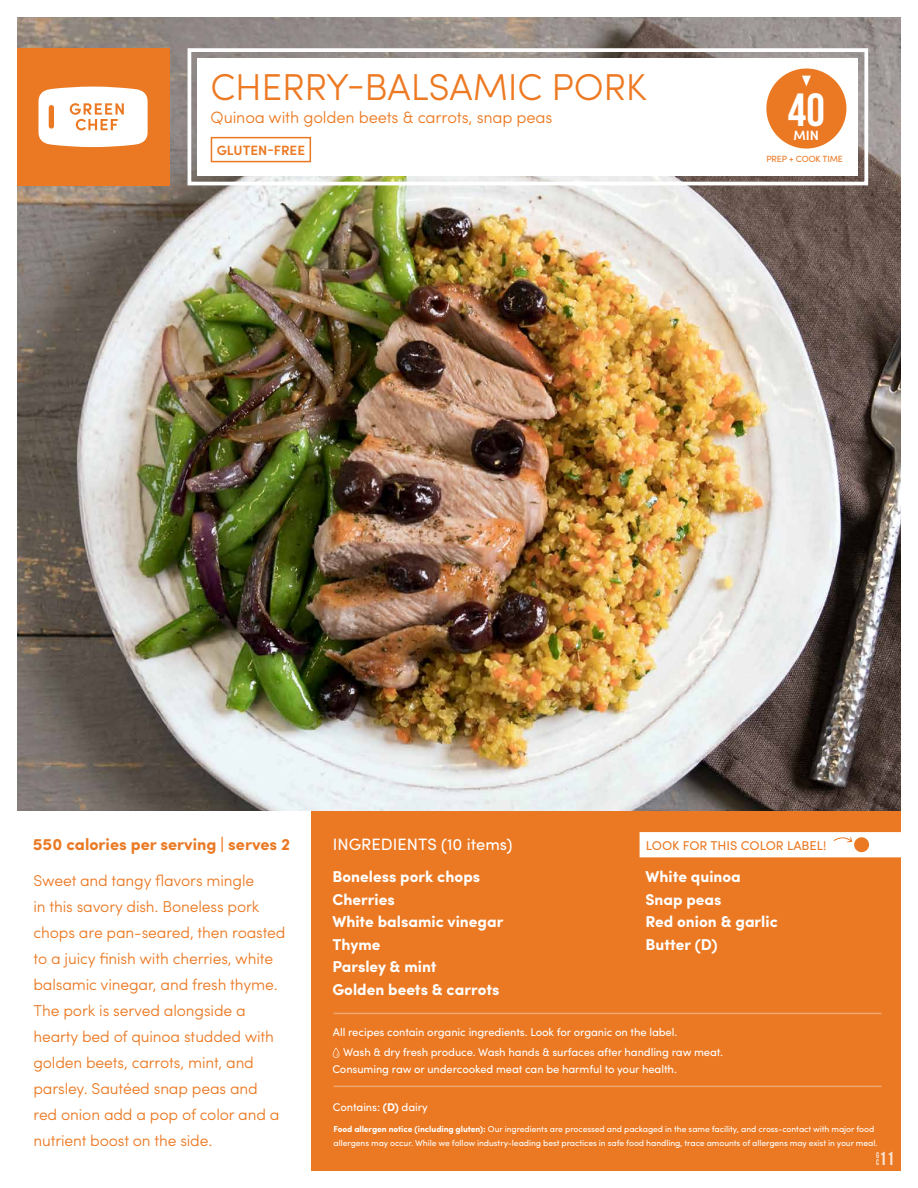
<style>
.page{position:relative;width:918px;height:1188px;background:#fff}
.page>*{position:absolute;margin:0;border:0;box-sizing:border-box;transform-origin:0 0}
.t1{font:46.5px "Bebas Neue";color:#fff}
.t2{font:300 37.5px "Sofia Pro";letter-spacing:-.01em;color:#ed7a23}
.t3{font:18.75px "Bebas Neue";color:#fff}
.t4{font:300 16.5px "Sofia Pro";letter-spacing:-.01em;color:#ed7a23}
.t5{font:700 16.5px "Sofia Pro";color:#eb7923}
.t6{font:16.5px "Sofia Pro";color:#fff}
.t7{font:300 15.75px/26px "Sofia Pro";letter-spacing:-.01em;color:#eb7923}
.t8{font:700 15.75px/22.5px "Sofia Pro";color:#fff}
.t9{font:600 13.5px "Sofia Pro";color:#eb7923}
.t10{font:600 13.5px "Sofia Pro";color:#fff}
.t11{font:12.75px "Sofia Pro";color:#eb7923}
.t12{font:11.25px/20.1px "Sofia Pro";letter-spacing:-.01em;color:#fff}
.t13{font:9px "Sofia Pro";letter-spacing:-.01em;color:#eb7923}
.t14{font:8.7px/13.5px "Sofia Pro";letter-spacing:-.01em;color:#fff}
.t15{font:8.25px/7.5px "Bebas Neue";color:#fff}
.s1{font-weight:700}
</style>
<div class="page">
<img style="left:17px;top:17px;width:884px;height:794px">
<div style="left:188px;top:48px;width:680px;height:137px;border:4px solid #fff"></div>
<div style="left:197px;top:58px;width:661px;height:117px;background:#fff"></div>
<div style="left:17px;top:48px;width:152px;height:137px;background:#eb7923"></div>
<svg style="left:39px;top:87px;width:109px;height:60px;background:#fbebde"></svg>
<div style="left:765px;top:67px;width:83px;height:83px;background:#eb7923;border-radius:50%"></div>
<div style="left:763px;top:65px;width:86px;height:87px;border:3px solid #fffffe;border-radius:50%"></div>
<svg style="left:802px;top:76px;width:9px;height:10px"></svg>
<div style="left:311px;top:811px;width:590px;height:360px;background:#eb7923"></div>
<div style="left:640px;top:832px;width:267px;height:25px;background:#fff;border:2px solid #fff"></div>
<div style="left:854px;top:837px;width:15px;height:15px;background:#eb7923;border-radius:50%"></div>
<svg style="left:833px;top:834px;width:20px;height:9px"></svg>
<div style="left:211px;top:137px;width:100px;height:25px;border:2px solid #eb7923"></div>
<svg style="left:333px;top:1048px;width:6px;height:10px"></svg>
<hr style="left:334px;top:1013px;width:548px;height:1px;background:#fff">
<hr style="left:334px;top:1086px;width:548px;height:1px;background:#fff">
<h2 class="t2" style="left:211px;top:59px;width:438px">CHERRY-BALSAMIC PORK</h2>
<p class="t4" style="left:211px;top:105px;width:343px">Quinoa with golden beets &amp; carrots, snap peas</p>
<p class="t9" style="left:217px;top:140px;width:90px">GLUTEN-FREE</p>
<h1 class="t1" style="left:788px;top:85px;width:38px">40</h1>
<p class="t10" style="left:794px;top:125px;width:27px">MIN</p>
<p class="t13" style="left:766px;top:152px;width:78px">PREP + COOK TIME</p>
<p class="t5" style="left:33px;top:831px;width:259px">550 calories per serving | serves 2</p>
<p class="t6" style="left:333px;top:832px;width:181px">INGREDIENTS (10 items)</p>
<p class="t11" style="left:646px;top:836px;width:182px">LOOK FOR THIS COLOR LABEL!</p>
<p class="t7" style="left:33px;top:866px;width:254px">Sweet and tangy flavors mingle<br>in this savory dish. Boneless pork chops are pan-seared, then roasted to a juicy finish with cherries, white balsamic vinegar, and fresh thyme.<br>The pork is served alongside a hearty bed of quinoa studded with golden beets, carrots, mint, and parsley. Sautéed snap peas and red onion add a pop of color and a nutrient boost on the side.</p>
<p class="t8" style="left:332px;top:864px;width:172px">Boneless pork chops<br>Cherries<br>White balsamic vinegar<br>Thyme<br>Parsley &amp; mint<br>Golden beets &amp; carrots</p>
<p class="t8" style="left:646px;top:865px;width:134px">White quinoa<br>Snap peas<br>Red onion &amp; garlic<br>Butter (D)</p>
<p class="t12" style="left:343px;top:1021px;width:381px;text-indent:-10px">All recipes contain organic ingredients. Look for organic on the label.<br>Wash &amp; dry fresh produce. Wash hands &amp; surfaces after handling raw meat.</p>
<p class="t12" style="left:332px;top:1058px;width:346px">Consuming raw or undercooked meat can be harmful to your health.</p>
<p class="t12" style="left:333px;top:1096px;width:96px">Contains: <span class="s1">(D)</span> dairy</p>
<p class="t14" style="left:334px;top:1122px;width:546px"><span class="s1">Food allergen notice (including gluten):</span> Our ingredients are processed and packaged in the same facility, and cross-contact with major food allergens may occur. While we follow industry-leading best practices in safe food handling, trace amounts of allergens may exist in your meal.</p>
<p class="t15" style="left:876px;top:1151px;width:5px">G<br>C</p>
<p class="t3" style="left:879px;top:1148px;width:16px">11</p>
</div>
